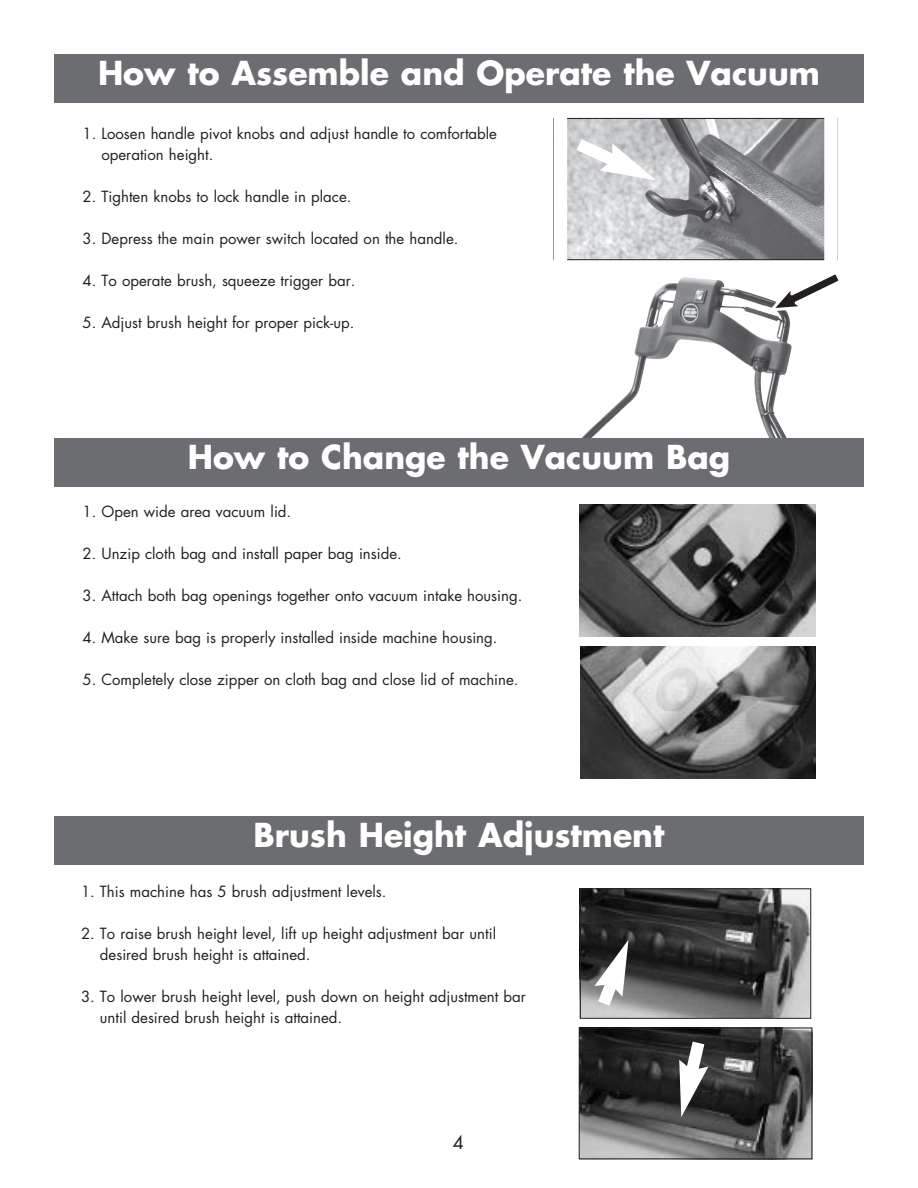
<style>
.page{position:relative;width:918px;height:1188px;background:#fff}
.page>*{position:absolute;margin:0;border:0;box-sizing:border-box;transform-origin:0 0}
.t1{font:700 32.1px "Futura";color:#fff}
.t2{font:18px "Futura";color:#231f20}
.t3{font:15px/21px "Futura";color:#231f20}
</style>
<div class="page">
<img style="left:569px;top:120px;width:254px;height:138px">
<div style="left:554px;top:118px;width:284px;height:142px;border:1px solid #231f20"></div>
<svg style="left:567px;top:129px;width:89px;height:51px"></svg>
<img style="left:582px;top:277px;width:210px;height:161px">
<svg style="left:765px;top:274px;width:74px;height:39px"></svg>
<div style="left:54px;top:54px;width:810px;height:48px;background:#6c6d70"></div>
<div style="left:54px;top:816px;width:810px;height:48px;background:#6c6d70"></div>
<img style="left:581px;top:1030px;width:229px;height:127px">
<div style="left:579px;top:1028px;width:233px;height:131px;border:1px solid #231f20"></div>
<img style="left:579px;top:888px;width:231px;height:130px">
<div style="left:580px;top:889px;width:231px;height:130px;border:1px solid #231f20"></div>
<svg style="left:588px;top:940px;width:41px;height:79px"></svg>
<svg style="left:677px;top:1029px;width:36px;height:88px"></svg>
<img style="left:580px;top:647px;width:235px;height:132px">
<img style="left:580px;top:504px;width:236px;height:133px">
<div style="left:54px;top:438px;width:810px;height:48px;background:#6c6d70"></div>
<p class="t1" style="left:98px;top:52px;width:723px">How to Assemble and Operate the Vacuum</p>
<p class="t3" style="left:101px;top:123px;width:397px;text-indent:-19px">1. Loosen handle pivot knobs and adjust handle to comfortable operation height.</p>
<p class="t3" style="left:83px;top:186px;width:267px">2. Tighten knobs to lock handle in place.</p>
<p class="t3" style="left:83px;top:228px;width:374px">3. Depress the main power switch located on the handle.</p>
<p class="t3" style="left:83px;top:270px;width:271px">4. To operate brush, squeeze trigger bar.</p>
<p class="t3" style="left:83px;top:312px;width:270px">5. Adjust brush height for proper pick-up.</p>
<p class="t1" style="left:188px;top:436px;width:544px">How to Change the Vacuum Bag</p>
<p class="t3" style="left:83px;top:501px;width:207px">1. Open wide area vacuum lid.</p>
<p class="t3" style="left:83px;top:543px;width:318px">2. Unzip cloth bag and install paper bag inside.</p>
<p class="t3" style="left:83px;top:585px;width:438px">3. Attach both bag openings together onto vacuum intake housing.</p>
<p class="t3" style="left:83px;top:627px;width:414px">4. Make sure bag is properly installed inside machine housing.</p>
<p class="t3" style="left:83px;top:669px;width:435px">5. Completely close zipper on cloth bag and close lid of machine.</p>
<p class="t1" style="left:254px;top:814px;width:412px">Brush Height Adjustment</p>
<p class="t3" style="left:81px;top:881px;width:304px">1. This machine has 5 brush adjustment levels.</p>
<p class="t3" style="left:100px;top:923px;width:398px;text-indent:-19px">2. To raise brush height level, lift up height adjustment bar until desired brush height is attained.</p>
<p class="t3" style="left:100px;top:986px;width:427px;text-indent:-19px">3. To lower brush height level, push down on height adjustment bar until desired brush height is attained.</p>
<p class="t2" style="left:453px;top:1131px;width:13px">4</p>
</div>
